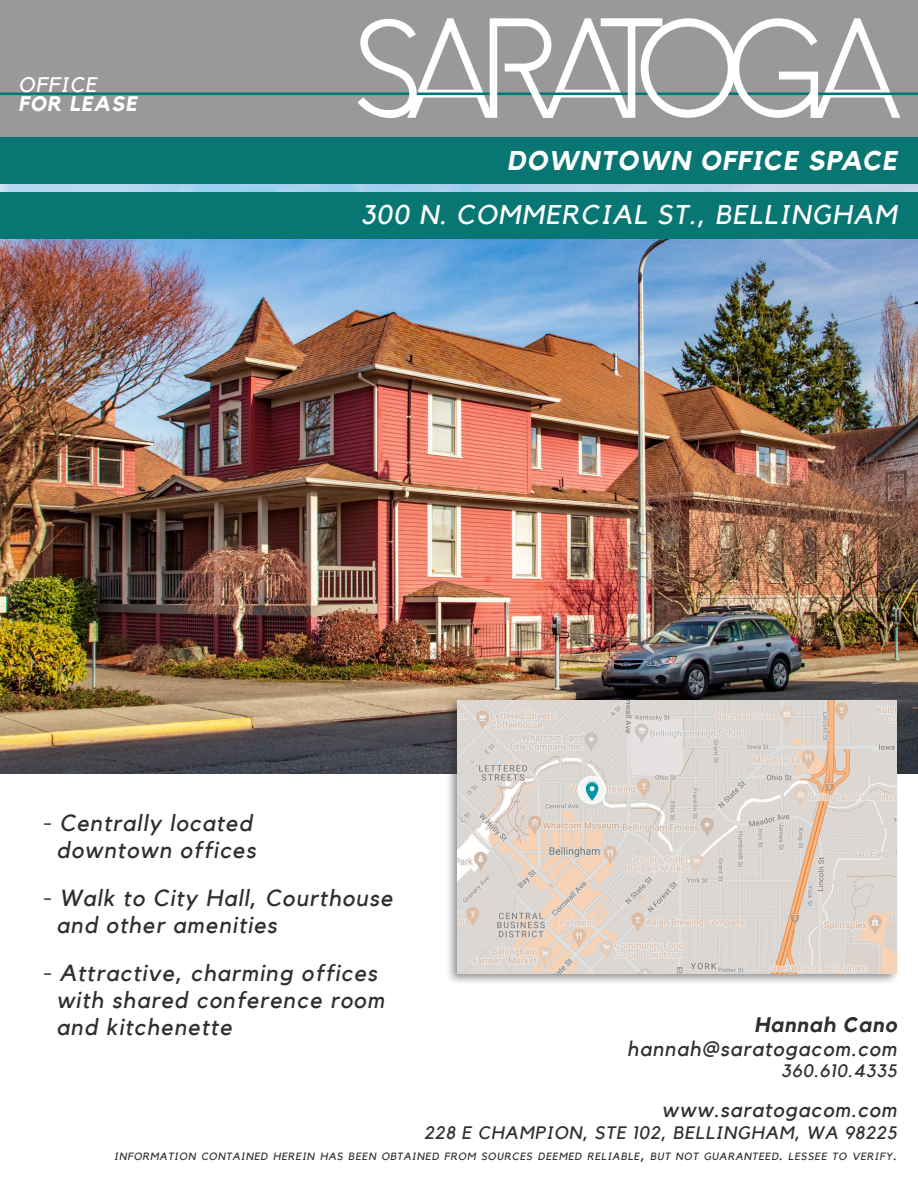
<style>
.page{position:relative;width:918px;height:1188px;background:#fff}
.page>*{position:absolute;margin:0;border:0;box-sizing:border-box;transform-origin:0 0}
.t1{font:italic 27px "Kollektif";letter-spacing:.05em;color:#fff}
.t2{font:italic 700 27px "Kollektif";letter-spacing:.05em;color:#fff}
.t3{font:italic 23.25px/27px "Kollektif";letter-spacing:.05em;color:#2e2f2e}
.t4{font:italic 21px "Kollektif";letter-spacing:.05em;color:#2e2f2e}
.t5{font:italic 700 21px "Kollektif";letter-spacing:.05em;color:#2e2f2e}
.t6{font:italic 700 21px "Kollektif";letter-spacing:.05em;color:#fff}
.t7{font:italic 21px "Kollektif";letter-spacing:.05em;color:#fff}
.t8{font:italic 18px "Kollektif";letter-spacing:.05em;color:#2e2f2e}
.t9{font:italic 10.5px "Kollektif";letter-spacing:.07em;color:#2e2f2e}
.s1{font-size:15px}
</style>
<div class="page">
<img style="left:0;top:239px;width:918px;height:534px">
<div style="left:0;top:0;width:918px;height:146px;background:#989999"></div>
<svg style="left:0;top:183px;width:918px;height:10px;background:#8ebfd4"></svg>
<div style="left:0;top:137px;width:918px;height:46px;background:#087672"></div>
<div style="left:0;top:193px;width:918px;height:46px;background:#087672"></div>
<hr style="left:0;top:93px;width:918px;height:2px;background:#007672">
<svg style="left:358px;top:18px;width:542px;height:100px"></svg>
<div style="left:445px;top:696px;width:454px;height:290px;background:#231f20;opacity:.49"></div>
<img style="left:457px;top:701px;width:440px;height:272px">
<p class="t7" style="left:19px;top:73px;width:80px">OFFICE</p>
<p class="t6" style="left:19px;top:91px;width:120px">FOR LEASE</p>
<p class="t2" style="left:507px;top:145px;width:391px">DOWNTOWN OFFICE SPACE</p>
<p class="t1" style="left:361px;top:198px;width:538px">300 N. COMMERCIAL ST., BELLINGHAM</p>
<p class="t3" style="left:42px;top:810px;width:215px;text-align:right">- Centrally located downtown offices</p>
<p class="t3" style="left:56px;top:885px;width:338px;text-indent:-14px">- Walk to City Hall, Courthouse and other amenities</p>
<p class="t3" style="left:56px;top:960px;width:329px;text-indent:-14px">- Attractive, charming offices with shared conference room and kitchenette</p>
<p class="t5" style="left:754px;top:1012px;width:144px">Hannah Cano</p>
<p class="t4" style="left:627px;top:1036px;width:271px">hannah@saratogacom.com</p>
<p class="t8" style="left:781px;top:1060px;width:117px">360.610.4335</p>
<p class="t4" style="left:662px;top:1097px;width:236px">www.saratogacom.com</p>
<p class="t8" style="left:424px;top:1122px;width:474px">228 E CHAMPION, STE 102, BELLINGHAM, WA 98225</p>
<p class="t9" style="left:114px;top:1150px;width:784px">INFORMATION CONTAINED HEREIN HAS BEEN OBTAINED FROM SOURCES DEEMED RELIABLE<span class="s1">,</span> BUT NOT GUARANTEED<span class="s1">.</span> LESSEE TO VERIFY<span class="s1">.</span></p>
</div>
